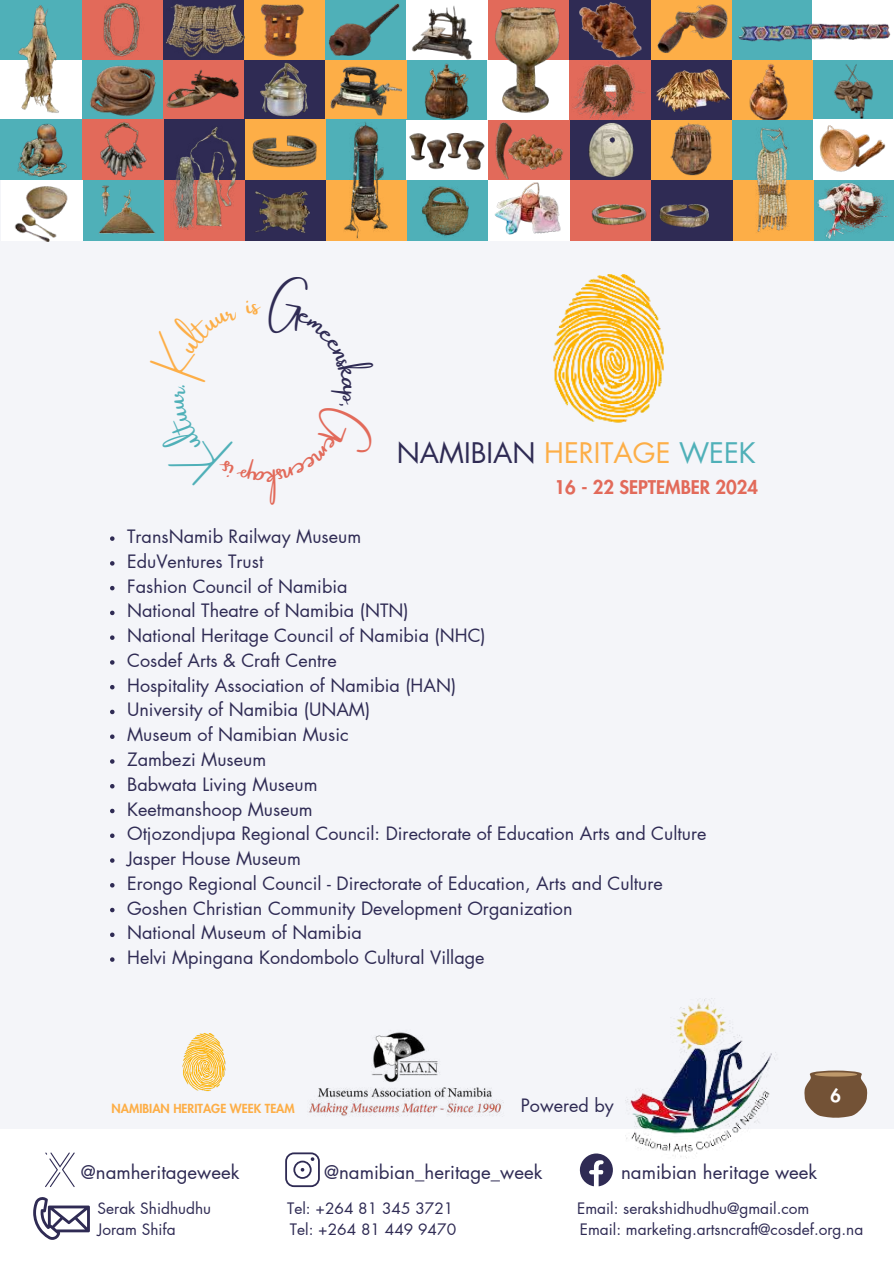
<style>
.page{position:relative;width:894px;height:1264px;background:#fff}
.page>*{position:absolute;margin:0;border:0;box-sizing:border-box;transform-origin:0 0}
.t1{font:28.35px "Amsterdam One";color:#4fb0b8}
.t2{font:27.75px "Futura LT Pro";color:#2f2b54}
.t3{font:18.6px "Futura LT Pro";color:#2f2b54}
.t4{font:800 18.45px "Futura LT Pro";color:#e26a5a}
.t5{font:18px/24.8px "Futura LT Pro";color:#2f2b54}
.t6{font:800 18px "Futura LT Pro";color:#fff}
.t7{font:15.45px "Futura LT Pro";color:#2f2b54}
.t8{font:800 12.15px "Futura LT Pro";color:#fdae47}
.s1{color:#fdae47}
.s2{color:#4fb0b8}
</style>
<div class="page">
<div style="left:0;top:0;width:893px;height:1263px;background:#f4f5f9"></div>
<div style="left:731px;top:0;width:81px;height:60px;background:#4fb0b8"></div>
<div style="left:650px;top:0;width:81px;height:60px;background:#fdae47"></div>
<div style="left:569px;top:0;width:81px;height:60px;background:#2f2b54"></div>
<div style="left:487px;top:0;width:81px;height:60px;background:#e26a5a"></div>
<div style="left:325px;top:0;width:81px;height:60px;background:#4fb0b8"></div>
<div style="left:244px;top:0;width:81px;height:60px;background:#fdae47"></div>
<div style="left:162px;top:0;width:82px;height:60px;background:#2f2b54"></div>
<div style="left:81px;top:0;width:81px;height:60px;background:#e26a5a"></div>
<div style="left:0;top:0;width:81px;height:60px;background:#4fb0b8"></div>
<img style="left:261px;top:4px;width:43px;height:53px">
<img style="left:579px;top:2px;width:62px;height:56px">
<img style="left:328px;top:3px;width:72px;height:53px">
<img style="left:657px;top:4px;width:71px;height:49px">
<div style="left:406px;top:0;width:81px;height:60px;background:#fff"></div>
<img style="left:411px;top:5px;width:62px;height:55px">
<div style="left:812px;top:0;width:81px;height:60px;background:#fff"></div>
<div style="left:812px;top:61px;width:81px;height:60px;background:#4fb0b8"></div>
<img style="left:831px;top:64px;width:43px;height:56px">
<div style="left:731px;top:61px;width:81px;height:60px;background:#fdae47"></div>
<img style="left:749px;top:64px;width:39px;height:56px">
<div style="left:650px;top:61px;width:81px;height:60px;background:#2f2b54"></div>
<img style="left:656px;top:69px;width:74px;height:43px">
<div style="left:569px;top:61px;width:81px;height:60px;background:#e26a5a"></div>
<img style="left:573px;top:62px;width:72px;height:58px">
<div style="left:406px;top:60px;width:81px;height:60px;background:#4fb0b8"></div>
<img style="left:424px;top:63px;width:45px;height:57px">
<div style="left:325px;top:60px;width:81px;height:60px;background:#fdae47"></div>
<img style="left:330px;top:66px;width:72px;height:50px">
<div style="left:244px;top:60px;width:81px;height:60px;background:#2f2b54"></div>
<img style="left:260px;top:63px;width:48px;height:54px">
<div style="left:162px;top:60px;width:82px;height:60px;background:#e26a5a"></div>
<img style="left:166px;top:69px;width:73px;height:39px">
<div style="left:81px;top:60px;width:81px;height:60px;background:#4fb0b8"></div>
<div style="left:487px;top:61px;width:81px;height:60px;background:#fff"></div>
<div style="left:0;top:61px;width:81px;height:60px;background:#fff"></div>
<div style="left:731px;top:120px;width:81px;height:60px;background:#4fb0b8"></div>
<div style="left:650px;top:120px;width:81px;height:60px;background:#fdae47"></div>
<img style="left:670px;top:123px;width:42px;height:53px">
<div style="left:569px;top:120px;width:81px;height:60px;background:#2f2b54"></div>
<div style="left:488px;top:120px;width:81px;height:60px;background:#e26a5a"></div>
<div style="left:325px;top:120px;width:81px;height:60px;background:#4fb0b8"></div>
<div style="left:244px;top:120px;width:81px;height:60px;background:#fdae47"></div>
<div style="left:163px;top:120px;width:81px;height:60px;background:#2f2b54"></div>
<div style="left:82px;top:120px;width:81px;height:60px;background:#e26a5a"></div>
<div style="left:1px;top:120px;width:81px;height:60px;background:#4fb0b8"></div>
<div style="left:406px;top:120px;width:81px;height:60px;background:#fff"></div>
<div style="left:812px;top:120px;width:81px;height:60px;background:#fff"></div>
<img style="left:819px;top:125px;width:66px;height:47px">
<div style="left:813px;top:180px;width:80px;height:60px;background:#4fb0b8"></div>
<img style="left:817px;top:183px;width:71px;height:57px">
<div style="left:732px;top:180px;width:81px;height:60px;background:#fdae47"></div>
<div style="left:651px;top:180px;width:81px;height:60px;background:#2f2b54"></div>
<div style="left:569px;top:180px;width:81px;height:60px;background:#e26a5a"></div>
<div style="left:407px;top:180px;width:81px;height:60px;background:#4fb0b8"></div>
<div style="left:326px;top:180px;width:81px;height:60px;background:#fdae47"></div>
<div style="left:244px;top:180px;width:82px;height:60px;background:#2f2b54"></div>
<div style="left:163px;top:180px;width:81px;height:60px;background:#e26a5a"></div>
<img style="left:90px;top:65px;width:66px;height:51px">
<div style="left:82px;top:180px;width:81px;height:60px;background:#4fb0b8"></div>
<div style="left:488px;top:180px;width:81px;height:60px;background:#fff"></div>
<img style="left:494px;top:122px;width:69px;height:113px">
<div style="left:1px;top:180px;width:81px;height:60px;background:#fff"></div>
<img style="left:14px;top:186px;width:61px;height:56px">
<img style="left:17px;top:123px;width:50px;height:54px">
<img style="left:100px;top:122px;width:47px;height:55px">
<img style="left:252px;top:135px;width:65px;height:33px">
<img style="left:103px;top:2px;width:37px;height:54px">
<img style="left:756px;top:127px;width:32px;height:106px">
<img style="left:409px;top:132px;width:76px;height:38px">
<img style="left:591px;top:200px;width:118px;height:31px">
<img style="left:344px;top:122px;width:45px;height:117px">
<img style="left:588px;top:123px;width:46px;height:55px">
<img style="left:738px;top:23px;width:153px;height:19px">
<img style="left:99px;top:185px;width:56px;height:49px">
<img style="left:255px;top:190px;width:55px;height:43px">
<img style="left:166px;top:4px;width:78px;height:53px">
<img style="left:492px;top:7px;width:70px;height:106px">
<img style="left:171px;top:127px;width:66px;height:102px">
<img style="left:422px;top:186px;width:46px;height:50px">
<img style="left:14px;top:5px;width:57px;height:108px">
<img style="left:553px;top:274px;width:111px;height:148px">
<svg style="left:110px;top:536px;width:4px;height:5px"></svg>
<svg style="left:110px;top:561px;width:4px;height:4px"></svg>
<svg style="left:110px;top:586px;width:4px;height:4px"></svg>
<svg style="left:110px;top:610px;width:4px;height:5px"></svg>
<svg style="left:110px;top:635px;width:4px;height:5px"></svg>
<svg style="left:110px;top:660px;width:4px;height:4px"></svg>
<svg style="left:110px;top:685px;width:4px;height:4px"></svg>
<svg style="left:110px;top:709px;width:4px;height:5px"></svg>
<svg style="left:110px;top:734px;width:4px;height:5px"></svg>
<svg style="left:110px;top:759px;width:4px;height:4px"></svg>
<svg style="left:110px;top:784px;width:4px;height:4px"></svg>
<svg style="left:110px;top:808px;width:4px;height:5px"></svg>
<svg style="left:110px;top:833px;width:4px;height:5px"></svg>
<svg style="left:110px;top:858px;width:4px;height:4px"></svg>
<svg style="left:110px;top:883px;width:4px;height:4px"></svg>
<svg style="left:110px;top:907px;width:4px;height:5px"></svg>
<svg style="left:110px;top:932px;width:4px;height:5px"></svg>
<svg style="left:110px;top:957px;width:4px;height:4px"></svg>
<div style="left:0;top:1129px;width:893px;height:134px;background:#fff"></div>
<img style="left:625px;top:998px;width:151px;height:160px">
<img style="left:309px;top:1032px;width:195px;height:84px">
<svg style="left:285px;top:1152px;width:35px;height:35px"></svg>
<svg style="left:579px;top:1153px;width:33px;height:33px"></svg>
<svg style="left:33px;top:1197px;width:56px;height:42px"></svg>
<svg style="left:45px;top:1152px;width:29px;height:35px"></svg>
<img style="left:182px;top:1033px;width:44px;height:59px">
<svg style="left:804px;top:1070px;width:63px;height:47px;background:#8b6f58"></svg>
<h1 class="t1" style="left:159px;top:396px;width:12px;rotate:-90deg">r</h1>
<h2 class="t2" style="left:396px;top:439px;width:360px">NAMIBIAN <span class="s1">HERITAGE</span> <span class="s2">WEEK</span></h2>
<p class="t4" style="left:554px;top:479px;width:205px">16 - 22 SEPTEMBER 2024</p>
<p class="t5" style="left:127px;top:525px;width:580px">TransNamib Railway Museum<br>EduVentures Trust<br>Fashion Council of Namibia<br>National Theatre of Namibia (NTN)<br>National Heritage Council of Namibia (NHC)<br>Cosdef Arts &amp; Craft Centre<br>Hospitality Association of Namibia (HAN)<br>University of Namibia (UNAM)<br>Museum of Namibian Music<br>Zambezi Museum<br>Babwata Living Museum<br>Keetmanshoop Museum<br>Otjozondjupa Regional Council: Directorate of Education Arts and Culture Jasper House Museum<br>Erongo Regional Council - Directorate of Education, Arts and Culture Goshen Christian Community Development Organization<br>National Museum of Namibia<br>Helvi Mpingana Kondombolo Cultural Village</p>
<p class="t8" style="left:112px;top:1102px;width:185px">NAMIBIAN HERITAGE WEEK TEAM</p>
<p class="t5" style="left:520px;top:1093px;width:94px">Powered by</p>
<p class="t6" style="left:830px;top:1087px;width:12px">6</p>
<p class="t3" style="left:81px;top:1163px;width:160px">@namheritageweek</p>
<p class="t3" style="left:324px;top:1163px;width:220px">@namibian_heritage_week</p>
<p class="t3" style="left:621px;top:1163px;width:198px">namibian heritage week</p>
<p class="t7" style="left:97px;top:1200px;width:115px">Serak Shidhudhu</p>
<p class="t7" style="left:287px;top:1200px;width:168px">Tel: +264 81 345 3721</p>
<p class="t7" style="left:577px;top:1200px;width:234px">Email: serakshidhudhu@gmail.com</p>
<p class="t7" style="left:97px;top:1222px;width:80px">Joram Shifa</p>
<p class="t7" style="left:290px;top:1222px;width:168px">Tel: +264 81 449 9470</p>
<p class="t7" style="left:579px;top:1222px;width:285px">Email: marketing.artsncraft@cosdef.org.na</p>
</div>
